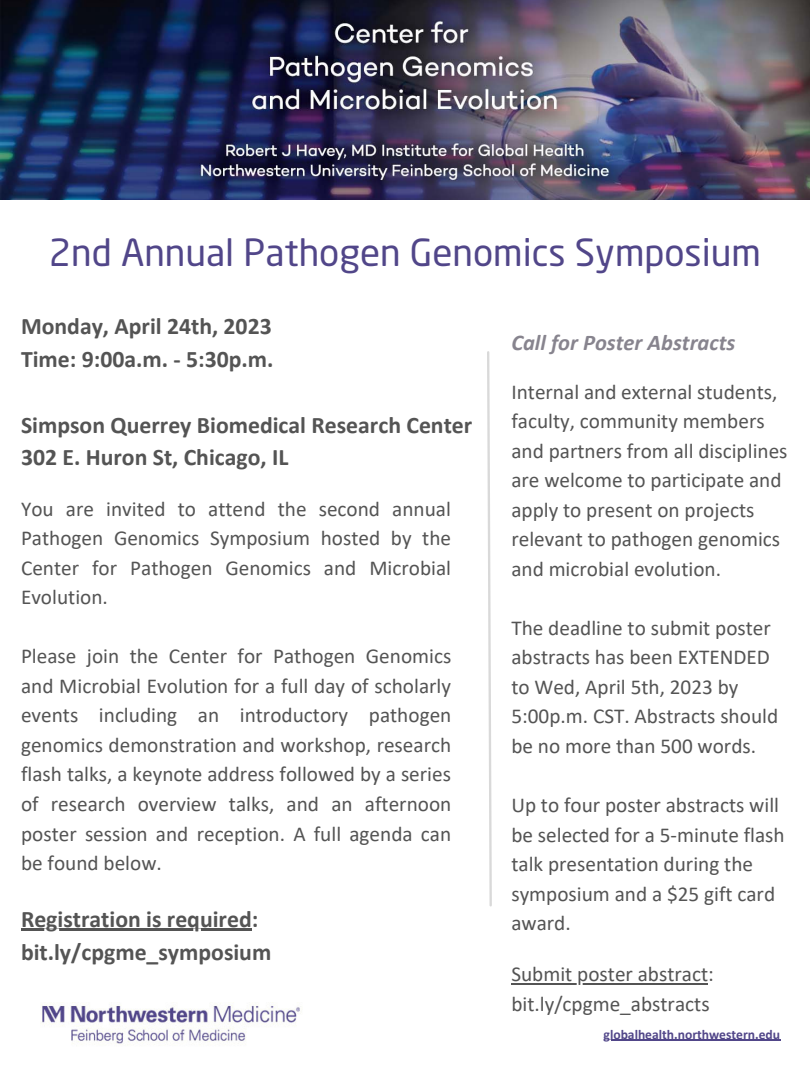
<style>
.page{position:relative;width:810px;height:1080px;background:#fff}
.page>*{position:absolute;margin:0;border:0;box-sizing:border-box;transform-origin:0 0}
.t1{font:36.94px "Neo Sans Pro";color:#514689}
.t2{font:700 23.75px/32.8px "Calibri";color:#545454}
.t3{font:italic 700 22.5px "Calibri";color:#87848e}
.t4{font:21.25px/29.5px "Calibri";color:#545454}
.t5{font:700 13.56px "Calibri";color:#514689}
</style>
<div class="page">
<img style="left:0;top:0;width:810px;height:199px">
<img style="left:40px;top:1002px;width:260px;height:43px">
<hr style="left:604px;top:1040px;width:176px;height:1px;background:#514689">
<svg style="left:487px;top:351px;width:5px;height:556px"></svg>
<hr style="left:21px;top:929px;width:231px;height:2px;background:#545454">
<hr style="left:511px;top:983px;width:197px;height:2px;background:#545454">
<h1 class="t1" style="left:49px;top:238px;width:714px">2nd Annual Pathogen Genomics Symposium</h1>
<p class="t2" style="left:21px;top:312px;width:254px">Monday, April 24th, 2023<br>Time: 9:00a.m. - 5:30p.m.</p>
<p class="t2" style="left:21px;top:410px;width:453px">Simpson Querrey Biomedical Research Center<br>302 E. Huron St, Chicago, IL</p>
<p class="t4" style="left:21px;top:496px;width:432px;text-align:justify">You are invited to attend the second annual Pathogen Genomics Symposium hosted by the Center for Pathogen Genomics and Microbial Evolution.</p>
<p class="t4" style="left:21px;top:643px;width:432px;text-align:justify">Please join the Center for Pathogen Genomics and Microbial Evolution for a full day of scholarly events including an introductory pathogen genomics demonstration and workshop, research flash talks, a keynote address followed by a series of research overview talks, and an afternoon poster session and reception. A full agenda can be found below.</p>
<p class="t2" style="left:21px;top:905px;width:252px">Registration is required: bit.ly/cpgme_symposium</p>
<p class="t3" style="left:511px;top:333px;width:226px">Call for Poster Abstracts</p>
<p class="t4" style="left:511px;top:379px;width:278px">Internal and external students, faculty, community members and partners from all disciplines are welcome to participate and apply to present on projects relevant to pathogen genomics and microbial evolution.</p>
<p class="t4" style="left:511px;top:615px;width:268px">The deadline to submit poster abstracts has been EXTENDED to Wed, April 5th, 2023 by<br>5:00p.m. CST. Abstracts should be no more than 500 words.</p>
<p class="t4" style="left:511px;top:792px;width:275px">Up to four poster abstracts will be selected for a 5-minute flash talk presentation during the symposium and a $25 gift card award.</p>
<p class="t4" style="left:511px;top:961px;width:204px">Submit poster abstract: bit.ly/cpgme_abstracts</p>
<p class="t5" style="left:604px;top:1029px;width:178px">globalhealth.northwestern.edu</p>
</div>
